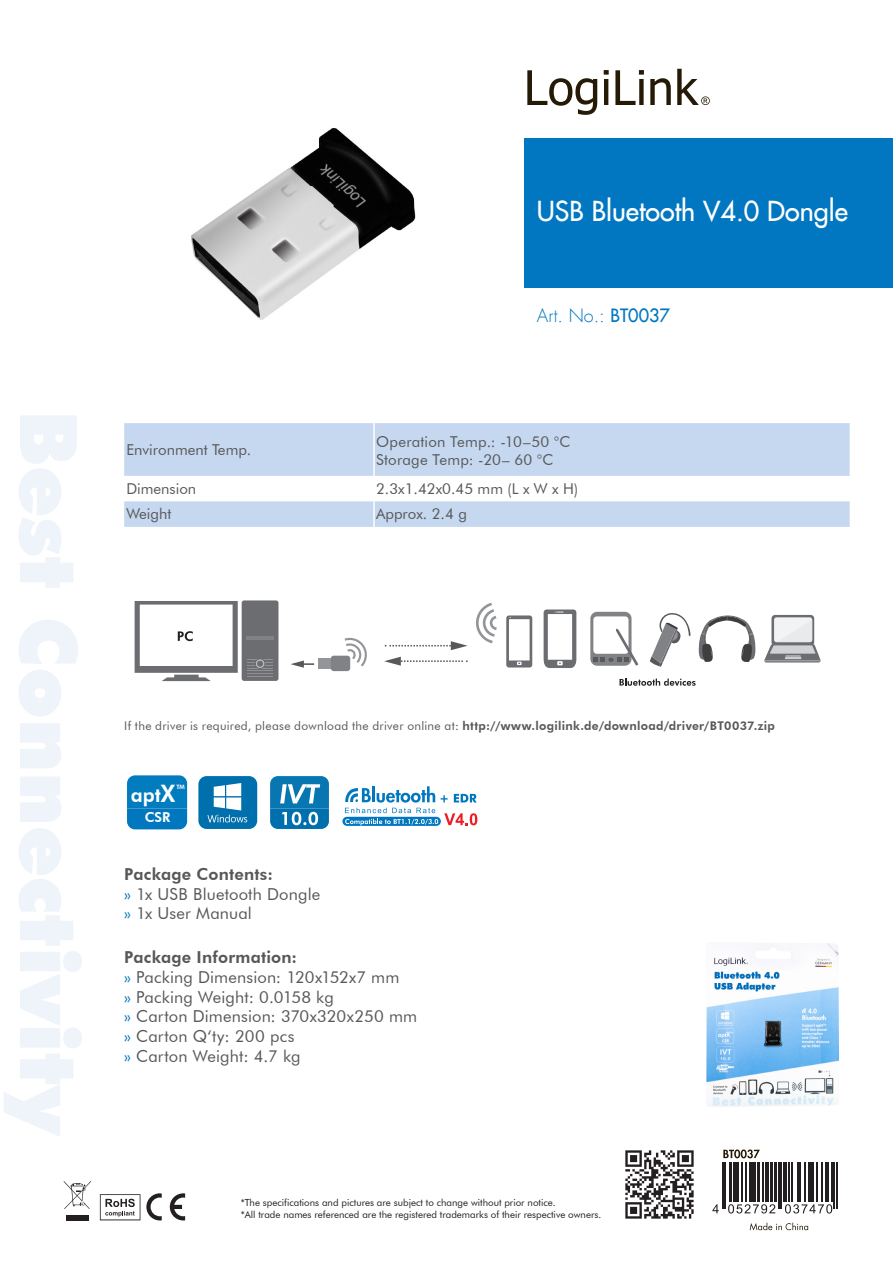
<style>
.page{position:relative;width:893px;height:1263px;background:#fff}
.page>*{position:absolute;margin:0;border:0;box-sizing:border-box;transform-origin:0 0}
.t1{font:27px "Futura LT";color:#fff}
.t2{font:800 19.5px "Futura BT";color:#fff}
.t3{font:300 18px "Futura LT";color:#0077c0}
.Fließtext{font:16.5px "Futura BT";letter-spacing:.01em;color:#57585a}
.subline{font:800 16.5px "Futura BT";letter-spacing:.015em;color:#57585a}
.Text_Tabelle{font:15px "Futura BT";color:#57585a}
.t4{font:800 13.65px "Futura BT";color:#fff}
.Fließtext-2{font:12px "Futura BT";letter-spacing:.025em;color:#57585a}
.t5{font:9.75px/11.7px "Futura BT";color:#231f20}
.t6{font:800 6px "Futura BT";color:#fff}
.s1{font-weight:400}
.s2{font-weight:800}
.s3{font-size:24px}
.s4{color:#0077c0}
</style>
<div class="page">
<svg style="left:100px;top:1194px;width:40px;height:26px"></svg>
<svg style="left:64px;top:1181px;width:27px;height:28px"></svg>
<div style="left:66px;top:1215px;width:23px;height:5px;background:#231f20"></div>
<svg style="left:146px;top:1193px;width:16px;height:27px"></svg>
<svg style="left:170px;top:1193px;width:15px;height:27px"></svg>
<svg style="left:527px;top:69px;width:183px;height:46px"></svg>
<div style="left:524px;top:138px;width:369px;height:150px;background:#0077c0"></div>
<svg style="left:750px;top:1223px;width:58px;height:7px"></svg>
<img style="left:625px;top:1150px;width:69px;height:69px">
<svg style="left:723px;top:1149px;width:37px;height:9px"></svg>
<svg style="left:728px;top:1204px;width:47px;height:9px"></svg>
<svg style="left:785px;top:1204px;width:47px;height:9px"></svg>
<svg style="left:712px;top:1204px;width:7px;height:9px"></svg>
<hr style="left:722px;top:1162px;width:1px;height:47px;background:#231f20">
<hr style="left:725px;top:1162px;width:1px;height:47px;background:#231f20">
<hr style="left:730px;top:1162px;width:2px;height:40px;background:#231f20">
<hr style="left:733px;top:1162px;width:1px;height:40px;background:#231f20">
<hr style="left:736px;top:1162px;width:3px;height:40px;background:#231f20">
<hr style="left:742px;top:1162px;width:1px;height:40px;background:#231f20">
<hr style="left:745px;top:1162px;width:1px;height:40px;background:#231f20">
<hr style="left:749px;top:1162px;width:2px;height:40px;background:#231f20">
<hr style="left:753px;top:1162px;width:3px;height:40px;background:#231f20">
<hr style="left:757px;top:1162px;width:3px;height:40px;background:#231f20">
<hr style="left:762px;top:1162px;width:1px;height:40px;background:#231f20">
<hr style="left:765px;top:1162px;width:3px;height:40px;background:#231f20">
<hr style="left:771px;top:1162px;width:2px;height:40px;background:#231f20">
<hr style="left:774px;top:1162px;width:3px;height:40px;background:#231f20">
<hr style="left:778px;top:1162px;width:1px;height:47px;background:#231f20">
<hr style="left:780px;top:1162px;width:1px;height:47px;background:#231f20">
<hr style="left:783px;top:1162px;width:3px;height:40px;background:#231f20">
<hr style="left:789px;top:1162px;width:1px;height:40px;background:#231f20">
<hr style="left:791px;top:1162px;width:1px;height:40px;background:#231f20">
<hr style="left:797px;top:1162px;width:1px;height:40px;background:#231f20">
<hr style="left:800px;top:1162px;width:1px;height:40px;background:#231f20">
<hr style="left:805px;top:1162px;width:1px;height:40px;background:#231f20">
<hr style="left:808px;top:1162px;width:1px;height:40px;background:#231f20">
<hr style="left:811px;top:1162px;width:3px;height:40px;background:#231f20">
<hr style="left:817px;top:1162px;width:1px;height:40px;background:#231f20">
<hr style="left:822px;top:1162px;width:1px;height:40px;background:#231f20">
<hr style="left:825px;top:1162px;width:4px;height:40px;background:#231f20">
<hr style="left:831px;top:1162px;width:1px;height:40px;background:#231f20">
<hr style="left:834px;top:1162px;width:1px;height:47px;background:#231f20">
<hr style="left:836px;top:1162px;width:1px;height:47px;background:#231f20">
<svg style="left:124px;top:423px;width:726px;height:104px;fill:#c6d8ef"></svg>
<hr style="left:373px;top:476px;width:2px;height:25px;background:#fff">
<hr style="left:373px;top:501px;width:2px;height:26px;background:#fff">
<hr style="left:373px;top:423px;width:2px;height:53px;background:#fff">
<svg style="left:135px;top:600px;width:143px;height:81px"></svg>
<svg style="left:290px;top:660px;width:24px;height:8px"></svg>
<svg style="left:345px;top:637px;width:22px;height:29px"></svg>
<svg style="left:385px;top:641px;width:83px;height:9px"></svg>
<svg style="left:384px;top:657px;width:84px;height:9px"></svg>
<svg style="left:619px;top:678px;width:77px;height:8px"></svg>
<div style="left:318px;top:658px;width:15px;height:11px;background:#939598"></div>
<div style="left:331px;top:656px;width:19px;height:15px;background:#808285;border-radius:3px"></div>
<div style="left:590px;top:612px;width:41px;height:54px;background:#808285;border-radius:7px"></div>
<div style="left:593px;top:616px;width:35px;height:38px;background:#fff;border-radius:3px"></div>
<svg style="left:593px;top:628px;width:45px;height:38px"></svg>
<svg style="left:764px;top:615px;width:57px;height:48px"></svg>
<svg style="left:698px;top:615px;width:58px;height:47px"></svg>
<svg style="left:649px;top:613px;width:42px;height:54px"></svg>
<svg style="left:544px;top:609px;width:32px;height:59px"></svg>
<svg style="left:506px;top:615px;width:26px;height:52px"></svg>
<svg style="left:476px;top:603px;width:21px;height:40px"></svg>
<svg style="left:270px;top:776px;width:59px;height:53px;background:#358ebe"></svg>
<div style="left:198px;top:776px;width:59px;height:53px;background:#006fad;border-radius:8px"></div>
<svg style="left:207px;top:783px;width:40px;height:39px"></svg>
<div style="left:342px;top:817px;width:99px;height:9px;background:#0077c0;border-radius:5px"></div>
<svg style="left:345px;top:808px;width:90px;height:5px"></svg>
<svg style="left:441px;top:795px;width:7px;height:7px"></svg>
<svg style="left:454px;top:794px;width:23px;height:8px"></svg>
<svg style="left:345px;top:819px;width:93px;height:6px"></svg>
<svg style="left:345px;top:788px;width:26px;height:14px"></svg>
<hr style="left:372px;top:786px;width:3px;height:16px;background:#0077c0">
<svg style="left:377px;top:786px;width:58px;height:16px"></svg>
<svg style="left:444px;top:813px;width:33px;height:12px"></svg>
<img style="left:191px;top:128px;width:225px;height:192px">
<img style="left:706px;top:943px;width:133px;height:164px">
<div style="left:127px;top:775px;width:60px;height:54px;background:#007cbf"></div>
<h1 class="t1" style="left:537px;top:193px;width:313px">USB Bluetooth V4.0 Dongle</h1>
<p class="Text_Tabelle" style="left:126px;top:440px;width:127px">Environment Temp.</p>
<p class="t3" style="left:537px;top:305px;width:135px">Art. No.: <span class="s1">BT0037</span></p>
<p class="Text_Tabelle" style="left:376px;top:432px;width:196px">Operation Temp.: -10–50 °C</p>
<p class="Text_Tabelle" style="left:376px;top:450px;width:179px">Storage Temp: -20– 60 °C</p>
<p class="Text_Tabelle" style="left:126px;top:479px;width:71px">Dimension</p>
<p class="Text_Tabelle" style="left:376px;top:479px;width:204px">2.3x1.42x0.45 mm (L x W x H)</p>
<p class="Text_Tabelle" style="left:126px;top:505px;width:47px">Weight</p>
<p class="Text_Tabelle" style="left:376px;top:505px;width:92px">Approx. 2.4 g</p>
<p class="Fließtext-2" style="left:124px;top:718px;width:652px">If the driver is required, please download the driver online at: <span class="s2">http://www.logilink.de/download/driver/BT0037.zip</span></p>
<p class="t2" style="left:131px;top:783px;width:46px">apt<span class="s3">X</span></p>
<p class="t6" style="left:176px;top:783px;width:10px">TM</p>
<p class="t4" style="left:145px;top:809px;width:27px">CSR</p>
<p class="subline" style="left:124px;top:864px;width:150px">Package Contents:</p>
<p class="Fließtext" style="left:124px;top:884px;width:198px"><span class="s4">»</span> 1x USB Bluetooth Dongle</p>
<p class="Fließtext" style="left:124px;top:903px;width:129px"><span class="s4">»</span> 1x User Manual</p>
<p class="subline" style="left:124px;top:947px;width:174px">Package Information:</p>
<p class="Fließtext" style="left:124px;top:967px;width:277px"><span class="s4">»</span> Packing Dimension: 120x152x7 mm</p>
<p class="Fließtext" style="left:124px;top:987px;width:211px"><span class="s4">»</span> Packing Weight: 0.0158 kg</p>
<p class="Fließtext" style="left:124px;top:1006px;width:294px"><span class="s4">»</span> Carton Dimension: 370x320x250 mm</p>
<p class="Fließtext" style="left:124px;top:1026px;width:172px"><span class="s4">»</span> Carton Q‘ty: 200 pcs</p>
<p class="Fließtext" style="left:124px;top:1046px;width:178px"><span class="s4">»</span> Carton Weight: 4.7 kg</p>
<p class="t5" style="left:241px;top:1196px;width:362px">*The specifications and pictures are subject to change without prior notice.<br>*All trade names referenced are the registered trademarks of their respective owners.</p>
</div>
